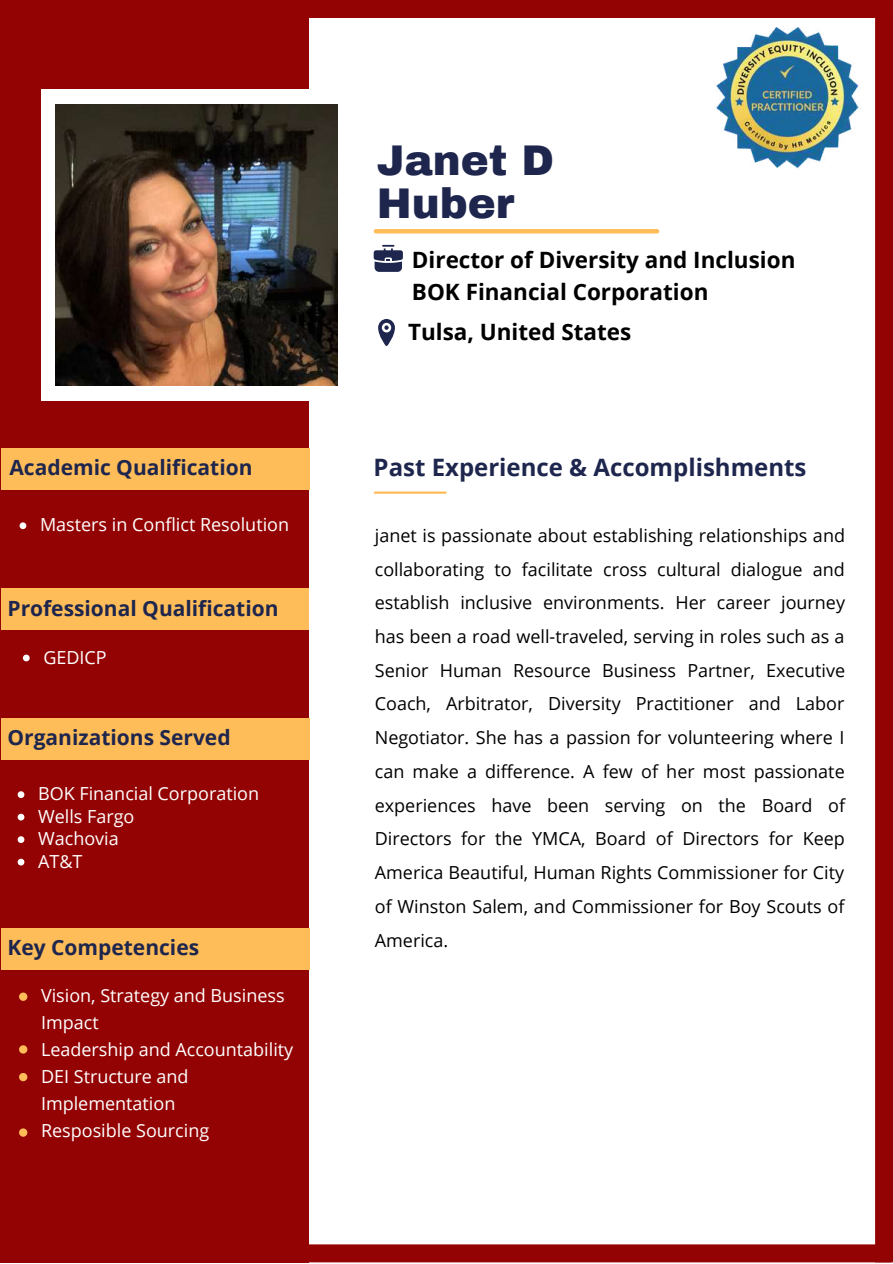
<style>
.page{position:relative;width:893px;height:1264px;background:#fff}
.page>*{position:absolute;margin:0;border:0;box-sizing:border-box;transform-origin:0 0}
.t1{font:900 42px/42.8px "Archivo";color:#1e264d}
.t2{font:700 24px "Open Sans";color:#1e264d}
.t3{font:700 22.5px/31.5px "Open Sans";color:#000}
.t4{font:700 21px "Open Sans";color:#1e264d}
.t5{font:18px/33.8px "Open Sans";color:#000;text-align:justify}
.t6{font:18px/27px "Open Sans";color:#fff}
</style>
<div class="page">
<div style="left:305px;top:0;width:587px;height:18px;background:#940303"></div>
<div style="left:294px;top:1244px;width:597px;height:18px;background:#940303"></div>
<div style="left:0;top:0;width:308px;height:1262px;background:#940303"></div>
<div style="left:41px;top:89px;width:311px;height:311px;background:#fff"></div>
<img style="left:56px;top:104px;width:281px;height:281px">
<div style="left:19px;top:992px;width:8px;height:8px;background:#ffbd59;border-radius:50%"></div>
<svg style="left:378px;top:319px;width:17px;height:27px"></svg>
<hr style="left:376px;top:229px;width:281px;height:4px;background:#ffbd59">
<hr style="left:375px;top:491px;width:70px;height:3px;background:#ffbd59">
<svg style="left:373px;top:245px;width:30px;height:27px"></svg>
<div style="left:1px;top:448px;width:308px;height:41px;background:#ffbd59"></div>
<div style="left:1px;top:588px;width:307px;height:42px;background:#ffbd59"></div>
<div style="left:1px;top:718px;width:308px;height:42px;background:#ffbd59"></div>
<div style="left:1px;top:927px;width:308px;height:42px;background:#ffbd59"></div>
<div style="left:19px;top:1045px;width:8px;height:8px;background:#ffbd59;border-radius:50%"></div>
<div style="left:875px;top:14px;width:17px;height:1248px;background:#940303"></div>
<img style="left:713px;top:27px;width:148px;height:142px">
<div style="left:19px;top:1072px;width:8px;height:9px;background:#ffbd59;border-radius:50%"></div>
<div style="left:19px;top:1128px;width:8px;height:8px;background:#ffbd59;border-radius:50%"></div>
<svg style="left:20px;top:522px;width:6px;height:7px"></svg>
<svg style="left:18px;top:791px;width:6px;height:7px"></svg>
<svg style="left:18px;top:813px;width:6px;height:7px"></svg>
<svg style="left:18px;top:836px;width:6px;height:7px"></svg>
<svg style="left:18px;top:858px;width:6px;height:7px"></svg>
<svg style="left:23px;top:654px;width:7px;height:7px"></svg>
<p class="t4" style="left:9px;top:452px;width:244px">Academic Qualification</p>
<p class="t6" style="left:40px;top:511px;width:250px">Masters in Conflict Resolution</p>
<p class="t4" style="left:8px;top:593px;width:272px">Professional Qualification</p>
<p class="t6" style="left:43px;top:643px;width:65px">GEDICP</p>
<p class="t4" style="left:8px;top:722px;width:224px">Organizations Served</p>
<p class="t6" style="left:38px;top:782px;width:222px;line-height:22.5px">BOK Financial Corporation<br>Wells Fargo<br>Wachovia<br>AT&amp;T</p>
<p class="t4" style="left:8px;top:932px;width:193px">Key Competencies</p>
<p class="t6" style="left:41px;top:981px;width:254px">Vision, Strategy and Business<br>Impact<br>Leadership and Accountability<br>DEI Structure and<br>Implementation<br>Resposible Sourcing</p>
<h1 class="t1" style="left:377px;top:139px;width:179px">Janet D<br>Huber</h1>
<p class="t3" style="left:412px;top:244px;width:385px">Director of Diversity and Inclusion<br>BOK Financial Corporation</p>
<p class="t3" style="left:408px;top:316px;width:225px">Tulsa, United States</p>
<h2 class="t2" style="left:373px;top:450px;width:434px">Past Experience &amp; Accomplishments</h2>
<p class="t5" style="left:375px;top:518px;width:472px">janet is passionate about establishing relationships and collaborating to facilitate cross cultural dialogue and establish inclusive environments. Her career journey has been a road well-traveled, serving in roles such as a Senior Human Resource Business Partner, Executive Coach, Arbitrator, Diversity Practitioner and Labor Negotiator. She has a passion for volunteering where I can make a difference. A few of her most passionate experiences have been serving on the Board of Directors for the YMCA, Board of Directors for Keep America Beautiful, Human Rights Commissioner for City of Winston Salem, and Commissioner for Boy Scouts of America.</p>
</div>
